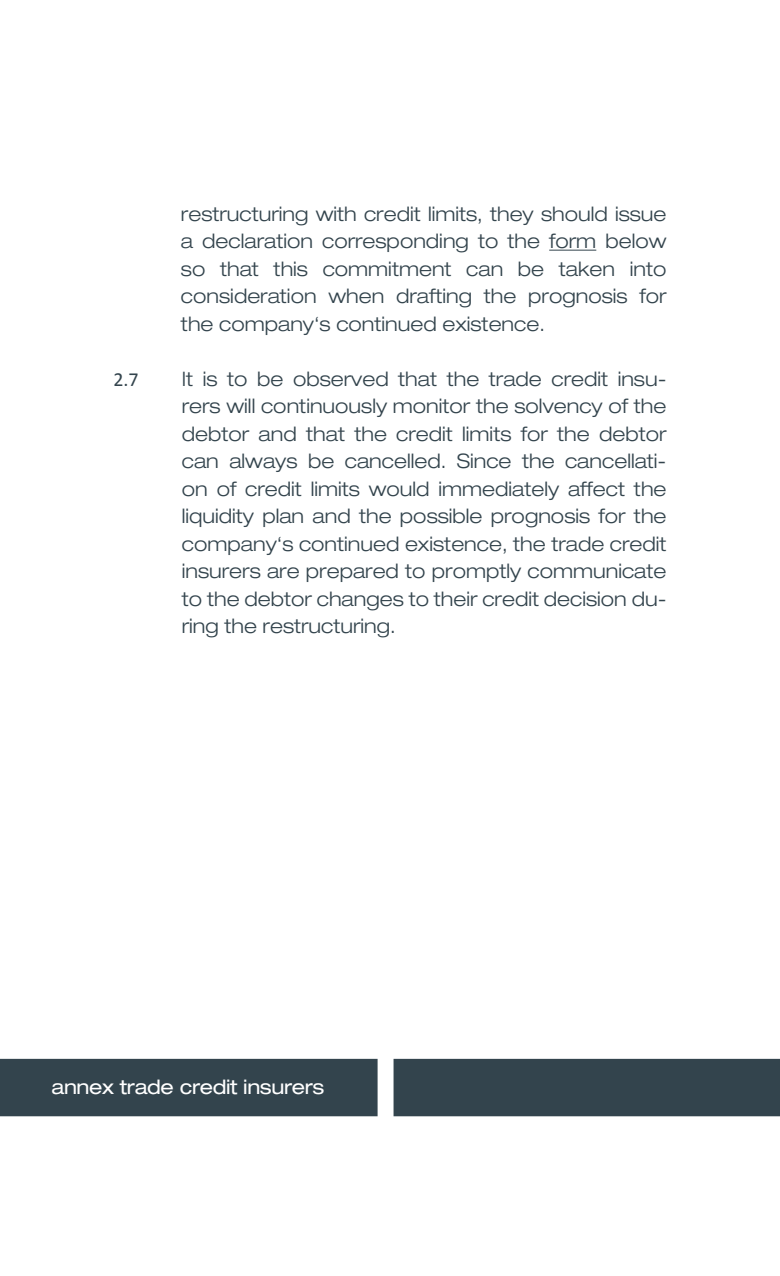
<style>
.page{position:relative;width:780px;height:1276px;background:#fff}
.page>*{position:absolute;margin:0;border:0;box-sizing:border-box;transform-origin:0 0}
.t1{font:300 expanded 20px/27.5px "Helvetica Neue LT Pro";color:#33444d;text-align:justify}
.t2{font:expanded 20px "Helvetica Neue LT Pro";letter-spacing:-.02em;color:#fff}
.t3{font:20px "Calibri";color:#33444d}
</style>
<div class="page">
<div style="left:0;top:1059px;width:780px;height:57px;background:#33444d"></div>
<hr style="left:549px;top:250px;width:47px;height:1px;background:#33444d">
<p class="t1" style="left:181px;top:199px;width:487px">restructuring with credit limits, they should issue a declaration corresponding to the form below so that this commitment can be taken into consideration when drafting the prognosis for the company‘s continued existence.</p>
<p class="t3" style="left:113px;top:367px;width:27px">2.7</p>
<p class="t1" style="left:182px;top:364px;width:486px">It is to be observed that the trade credit insu&shy;rers will continuously monitor the solvency of the debtor and that the credit limits for the debtor can always be cancelled. Since the cancellati&shy;on of credit limits would immediately affect the liquidity plan and the possible prognosis for the company‘s continued existence, the trade credit insurers are prepared to promptly communicate to the debtor changes to their credit decision du&shy;ring the restructuring.</p>
<p class="t2" style="left:51px;top:1074px;width:274px">annex trade credit insurers</p>
</div>
